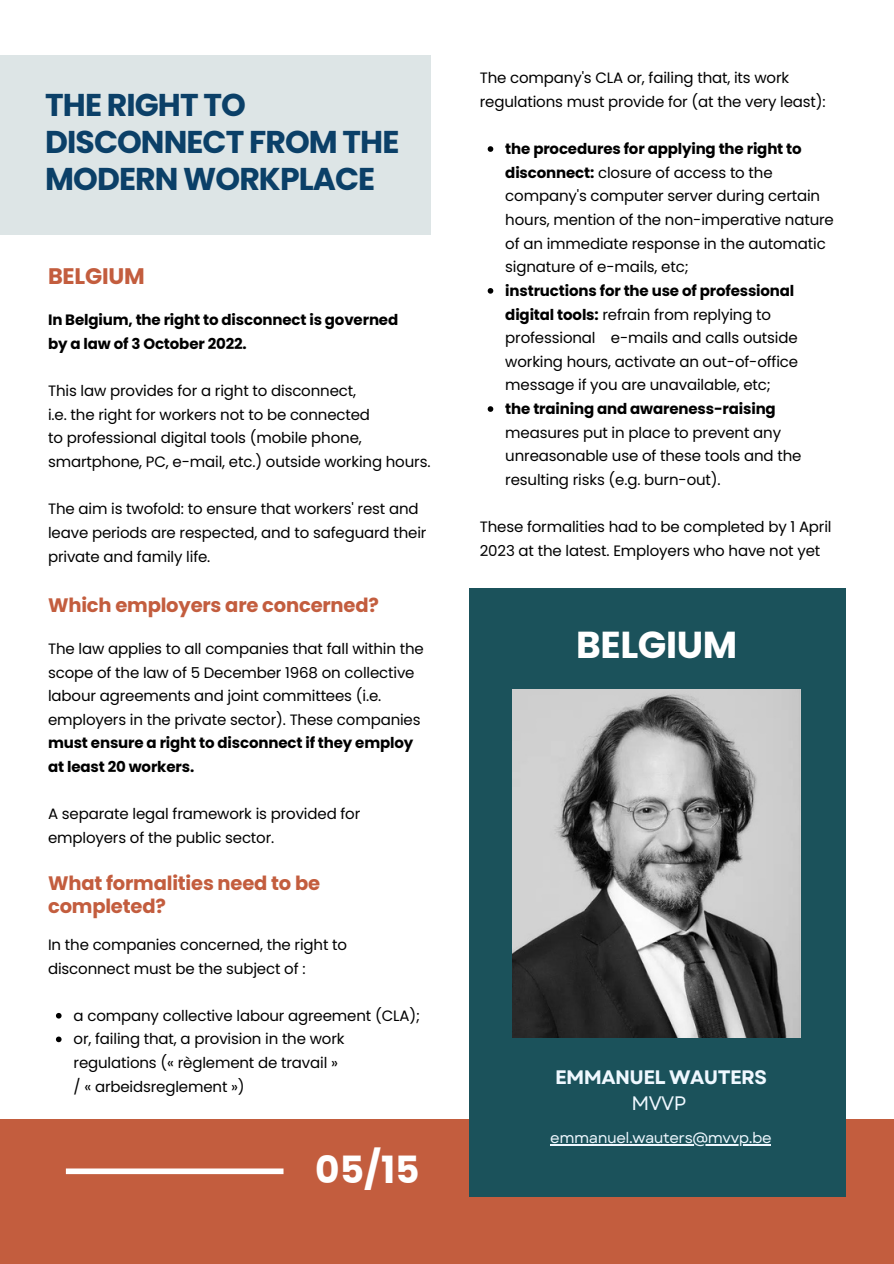
<style>
.page{position:relative;width:894px;height:1264px;background:#fff}
.page>*{position:absolute;margin:0;border:0;box-sizing:border-box;transform-origin:0 0}
.t1{font:700 37.5px "Poppins";letter-spacing:-.01em;color:#fff}
.t2{font:700 31.5px/37.2px "Poppins";letter-spacing:-.03em;color:#0b4068}
.t3{font:700 22.5px "Poppins";letter-spacing:-.01em;color:#c35d3e}
.t4{font:700 19.5px/22.5px "Poppins";letter-spacing:-.01em;color:#c35d3e}
.t5{font:700 19.5px "Garet";letter-spacing:-.03em;color:#eff8ff}
.t6{font:19.5px "Garet";color:#eff8ff}
.t7{font:15px/23.7px "Poppins";letter-spacing:-.01em;color:#000}
.t8{font:700 15px/23.7px "Poppins";letter-spacing:-.01em;color:#000}
.t9{font:15px "Garet";letter-spacing:-.03em;color:#eff8ff}
.s1{font-weight:700}
</style>
<div class="page">
<div style="left:0;top:1119px;width:893px;height:144px;background:#c35d3e"></div>
<div style="left:468px;top:588px;width:377px;height:608px;background:#1b525b"></div>
<div style="left:66px;top:1168px;width:217px;height:6px;background:#fff"></div>
<hr style="left:550px;top:1144px;width:220px;height:1px;background:#eff8ff">
<div style="left:0;top:56px;width:430px;height:179px;background:#dde5e6"></div>
<svg style="left:56px;top:1012px;width:6px;height:6px"></svg>
<svg style="left:56px;top:1036px;width:6px;height:6px"></svg>
<svg style="left:487px;top:146px;width:6px;height:6px"></svg>
<svg style="left:487px;top:288px;width:6px;height:6px"></svg>
<svg style="left:487px;top:406px;width:6px;height:6px"></svg>
<img style="left:512px;top:689px;width:288px;height:348px">
<h2 class="t2" style="left:45px;top:86px;width:355px">THE RIGHT TO<br>DISCONNECT FROM THE<br>MODERN WORKPLACE</h2>
<h3 class="t3" style="left:48px;top:263px;width:98px">BELGIUM</h3>
<p class="t8" style="left:48px;top:308px;width:351px">In Belgium, the right to disconnect is governed by a law of 3 October 2022.</p>
<p class="t7" style="left:48px;top:379px;width:384px">This law provides for a right to disconnect,<br>i.e. the right for workers not to be connected<br>to professional digital tools (mobile phone, smartphone, PC, e-mail, etc.) outside working hours.</p>
<p class="t7" style="left:48px;top:497px;width:380px">The aim is twofold: to ensure that workers' rest and leave periods are respected, and to safeguard their private and family life.</p>
<h3 class="t4" style="left:48px;top:594px;width:332px">Which employers are concerned?</h3>
<p class="t7" style="left:48px;top:637px;width:377px">The law applies to all companies that fall within the scope of the law of 5 December 1968 on collective labour agreements and joint committees (i.e. employers in the private sector). These companies</p>
<p class="t8" style="left:48px;top:731px;width:367px">must ensure a right to disconnect if they employ at least 20 workers.</p>
<p class="t7" style="left:48px;top:802px;width:314px">A separate legal framework is provided for employers of the public sector.</p>
<h3 class="t4" style="left:48px;top:872px;width:273px">What formalities need to be completed?</h3>
<p class="t7" style="left:48px;top:932px;width:300px">In the companies concerned, the right to disconnect must be the subject of :</p>
<p class="t7" style="left:74px;top:1003px;width:348px">a company collective labour agreement (CLA); or, failing that, a provision in the work regulations (« règlement de travail »<br>/ « arbeidsreglement »)</p>
<h1 class="t1" style="left:315px;top:1147px;width:106px">05/15</h1>
<p class="t7" style="left:479px;top:66px;width:347px">The company's CLA or, failing that, its work regulations must provide for (at the very least):</p>
<p class="t7" style="left:505px;top:137px;width:330px"><span class="s1">the procedures for applying the right to disconnect:</span> closure of access to the company's computer server during certain hours, mention of the non-imperative nature of an immediate response in the automatic signature of e-mails, etc;</p>
<p class="t7" style="left:505px;top:279px;width:294px"><span class="s1">instructions for the use of professional digital tools:</span> refrain from replying to professional e-mails and calls outside working hours, activate an out-of-office message if you are unavailable, etc;</p>
<p class="t8" style="left:505px;top:397px;width:272px">the training and awareness-raising</p>
<p class="t7" style="left:505px;top:421px;width:297px">measures put in place to prevent any unreasonable use of these tools and the resulting risks (e.g. burn-out).</p>
<p class="t7" style="left:479px;top:515px;width:353px">These formalities had to be completed by 1 April<br>2023 at the latest. Employers who have not yet</p>
<h1 class="t1" style="left:576px;top:623px;width:163px">BELGIUM</h1>
<h3 class="t5" style="left:555px;top:1065px;width:213px">EMMANUEL WAUTERS</h3>
<h3 class="t6" style="left:631px;top:1091px;width:56px">MVVP</h3>
<p class="t9" style="left:550px;top:1128px;width:223px">emmanuel.wauters@mvvp.be</p>
</div>
